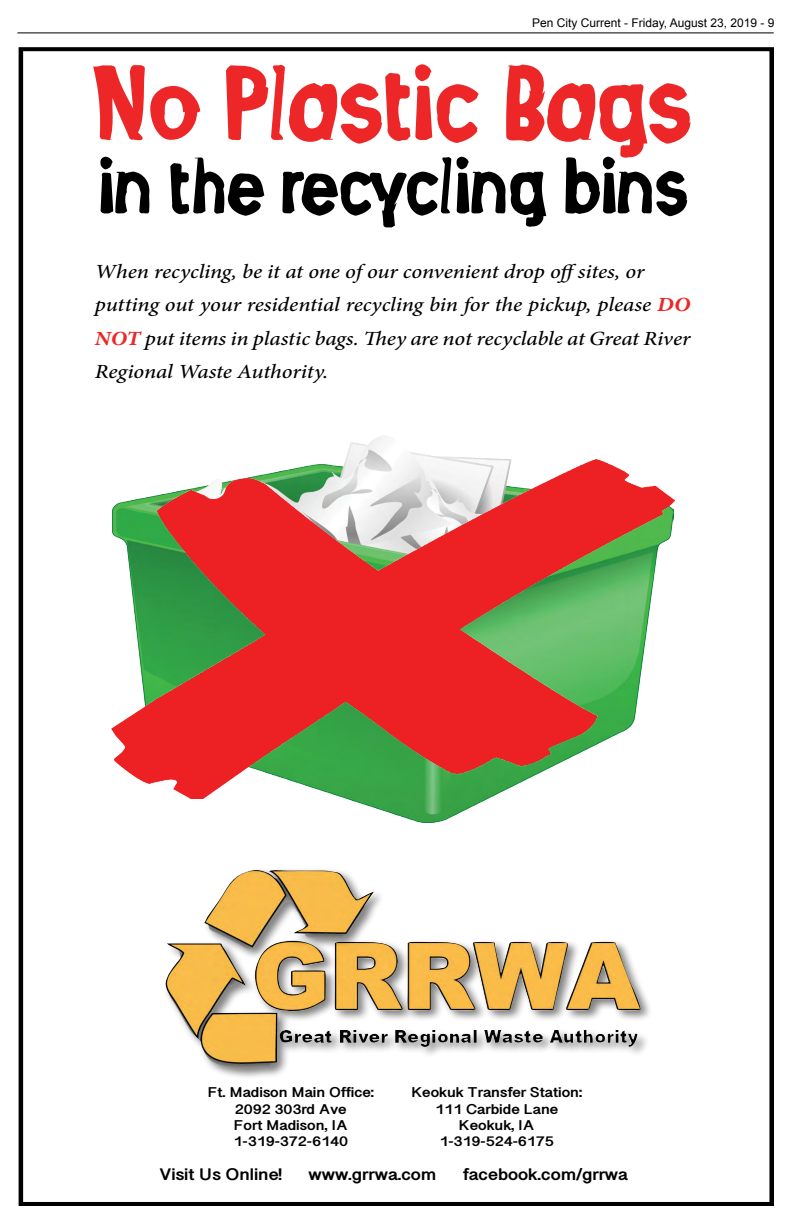
<style>
.page{position:relative;width:792px;height:1224px;background:#fff}
.page>*{position:absolute;margin:0;border:0;box-sizing:border-box;transform-origin:0 0}
.t1{font:96.6px "Angostura Ink";color:#ed2727;scale:1.13 1}
.t2{font:72.4px "Angostura Ink";color:#000;scale:1.13 1}
.t3{font:italic 500 20.1px/33.5px "Minion Pro";letter-spacing:-.01em;color:#000;scale:1.13 1}
.t4{font:700 19.5px/23.4px "Helvetica";color:#000;text-align:center;scale:1.13 1}
.t5{font:700 15.9px "Telugu Sangam MN";color:#000;scale:1.13 1}
.t6{font:700 13.4px/16.1px "Telugu Sangam MN";color:#000;text-align:center;scale:1.13 1}
.t7{font:12px "Arial";color:#000}
.s1{font-weight:700;color:#ed2727}
.s2{color:#b42538}
</style>
<div class="page">
<hr style="left:17px;top:32px;width:757px;height:1px;background:#000">
<img style="left:346px;top:435px;width:152px;height:388px">
<img style="left:111px;top:459px;width:563px;height:340px">
<div style="left:163px;top:867px;width:490px;height:212px;background:#000;opacity:.5"></div>
<img style="left:204px;top:869px;width:307px;height:143px">
<svg style="left:163px;top:1078px;width:473px;height:1px"></svg>
<div style="left:19px;top:47px;width:755px;height:1159px;border:4px solid #000"></div>
<p class="t7" style="left:532px;top:15px;width:244px">Pen City Current - Friday, August 23, 2019 - 9</p>
<h1 class="t1" style="left:94px;top:46px;width:530px">No Plastic Bags</h1>
<h2 class="t2" style="left:98px;top:143px;width:524px">in the recycling bins</h2>
<p class="t3" style="left:95px;top:254px;width:529px">When recycling, be it at one of our convenient drop offsites, or putting out your residential recycling bin for the pickup, please <span class="s1">DO NOT</span> put items in plastic bags. They are not recyclable at Great River Regional Waste Authority.</p>
<p class="t4" style="left:172px;top:263px;width:393px">would like to remind you <span class="s2">not to</span> recycle<br>Christmas Wrapping Paper as some of the</p>
<p class="t4" style="left:166px;top:333px;width:403px">recyclable. Please dispose of any wrapping</p>
<p class="t6" style="left:208px;top:1085px;width:149px">Ft. Madison Main Office:<br>2092 303rd Ave<br>Fort Madison, IA<br>1-319-372-6140</p>
<p class="t6" style="left:411px;top:1085px;width:153px">Keokuk Transfer Station:<br>111 Carbide Lane<br>Keokuk, IA<br>1-319-524-6175</p>
<p class="t5" style="left:159px;top:1165px;width:110px">Visit Us Online!</p>
<p class="t5" style="left:309px;top:1165px;width:115px">www.grrwa.com</p>
<p class="t5" style="left:463px;top:1165px;width:147px">facebook.com/grrwa</p>
</div>
